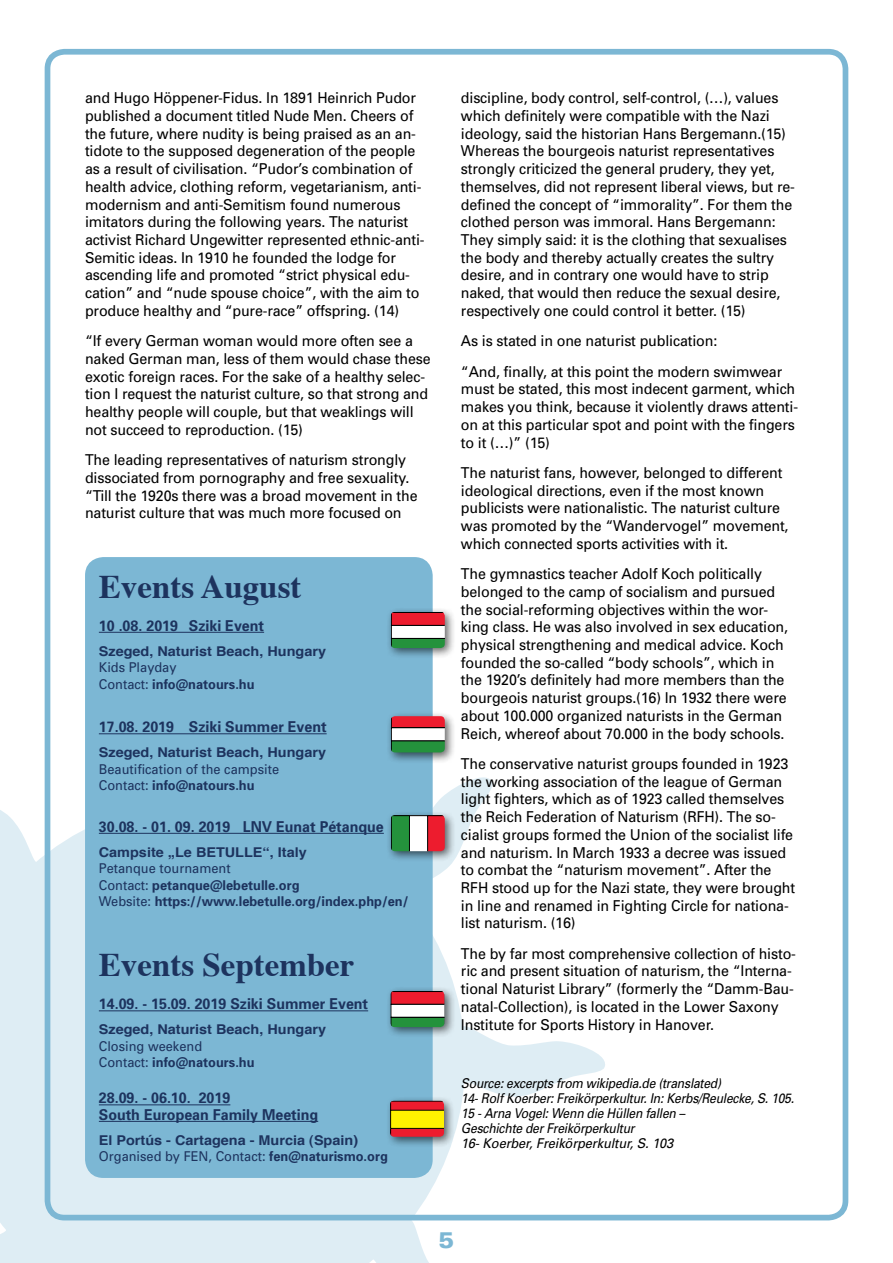
<style>
.page{position:relative;width:893px;height:1263px;background:#fff}
.page>*{position:absolute;margin:0;border:0;box-sizing:border-box;transform-origin:0 0}
.t1{font:700 33px "Times";color:#1d335e}
.t2{font:900 expanded 22.5px "Univers";color:#7cb7d4;scale:.95 1}
.t3{font:15px/17.7px "Univers";letter-spacing:-.01em;color:#000;scale:.95 1}
.t4{font:700 15px/16.5px "Univers";color:#1d335e;scale:.95 1}
.t5{font:italic 13.5px/15px "Univers";letter-spacing:-.02em;color:#000;scale:.9 1}
.t6{font:13.5px/16.5px "Univers";color:#1d335e;scale:.95 1}
.t7{font:700 13.5px "Helvetica";color:#1d335e;scale:1.07 1}
.t8{font:700 13.5px/16.5px "Univers";color:#1d335e;scale:.95 1}
.s1{font-weight:700}
.s2{font-weight:400}
</style>
<div class="page">
<svg style="left:0;top:659px;width:607px;height:604px"></svg>
<div style="left:45px;top:49px;width:803px;height:1171px;border:6px solid #7cb7d4;border-radius:17px"></div>
<div style="left:86px;top:558px;width:345px;height:618px;background:#7cb7d4;border-radius:17px"></div>
<div style="left:85px;top:557px;width:348px;height:621px;border:3px solid #7cb7d4;border-radius:17px"></div>
<hr style="left:99px;top:632px;width:165px;height:1px;background:#1d335e">
<hr style="left:99px;top:733px;width:228px;height:1px;background:#1d335e">
<hr style="left:99px;top:833px;width:285px;height:1px;background:#1d335e">
<hr style="left:99px;top:1010px;width:269px;height:1px;background:#1d335e">
<hr style="left:99px;top:1104px;width:131px;height:1px;background:#1d335e">
<hr style="left:99px;top:1121px;width:219px;height:1px;background:#1d335e">
<div style="left:386px;top:810px;width:70px;height:53px;background:#000;opacity:.6"></div>
<svg style="left:391px;top:815px;width:54px;height:36px;background:#a18570"></svg>
<div style="left:386px;top:607px;width:70px;height:52px;background:#000;opacity:.6"></div>
<svg style="left:391px;top:612px;width:54px;height:36px;background:#a98071"></svg>
<div style="left:386px;top:711px;width:70px;height:53px;background:#000;opacity:.6"></div>
<svg style="left:391px;top:716px;width:54px;height:36px;background:#a48774"></svg>
<div style="left:385px;top:1096px;width:70px;height:52px;background:#000;opacity:.6"></div>
<svg style="left:391px;top:1101px;width:53px;height:36px;background:#e28115"></svg>
<div style="left:386px;top:986px;width:70px;height:52px;background:#000;opacity:.6"></div>
<svg style="left:391px;top:991px;width:53px;height:36px;background:#a88071"></svg>
<p class="t3" style="left:85px;top:89px;width:359px">and Hugo Höppener-Fidus. In 1891 Heinrich Pudor published a document titled Nude Men. Cheers of the future, where nudity is being praised as an an&shy;tidote to the supposed degeneration of the people as a result of civilisation. “Pudor’s combination of health advice, clothing reform, vegetarianism, anti&shy;modernism and anti-Semitism found numerous imitators during the following years. The naturist activist Richard Ungewitter represented ethnic-anti-Semitic ideas. In 1910 he founded the lodge for ascending life and promoted “strict physical edu&shy;cation” and “nude spouse choice”, with the aim to produce healthy and “pure-race” offspring. (14)</p>
<p class="t3" style="left:85px;top:332px;width:365px">“If every German woman would more often see a naked German man, less of them would chase these exotic foreign races. For the sake of a healthy selec&shy;tion I request the naturist culture, so that strong and healthy people will couple, but that weaklings will not succeed to reproduction. (15)</p>
<p class="t3" style="left:85px;top:451px;width:352px">The leading representatives of naturism strongly dissociated from pornography and free sexuality. “Till the 1920s there was a broad movement in the naturist culture that was much more focused on</p>
<h1 class="t1" style="left:99px;top:555px;width:204px">Events August</h1>
<p class="t4" style="left:99px;top:617px;width:175px">10 .08. 2019 Sziki Event</p>
<p class="t7" style="left:99px;top:642px;width:214px">Szeged, Naturist Beach, Hungary</p>
<p class="t6" style="left:99px;top:659px;width:165px">Kids Playday<br>Contact: <span class="s1">info@natours.hu</span></p>
<p class="t4" style="left:99px;top:719px;width:241px">17.08. 2019 Sziki Summer Event</p>
<p class="t7" style="left:99px;top:744px;width:214px">Szeged, Naturist Beach, Hungary</p>
<p class="t6" style="left:99px;top:761px;width:191px">Beautification of the campsite<br>Contact: <span class="s1">info@natours.hu</span></p>
<p class="t4" style="left:99px;top:818px;width:301px">30.08. - 01. 09. 2019 LNV Eunat Pétanque</p>
<p class="t7" style="left:99px;top:843px;width:196px">Campsite „Le BETULLE“, Italy</p>
<p class="t8" style="left:99px;top:860px;width:327px"><span class="s2">Petanque tournament<br>Contact:</span> petanque@lebetulle.org<br><span class="s2">Website:</span> https://www.lebetulle.org/index.php/en/</p>
<h1 class="t1" style="left:99px;top:933px;width:257px">Events September</h1>
<p class="t4" style="left:99px;top:996px;width:285px">14.09. - 15.09. 2019 Sziki Summer Event</p>
<p class="t7" style="left:99px;top:1021px;width:214px">Szeged, Naturist Beach, Hungary</p>
<p class="t6" style="left:99px;top:1038px;width:165px">Closing weekend<br>Contact: <span class="s1">info@natours.hu</span></p>
<p class="t4" style="left:99px;top:1090px;width:232px">28.09. - 06.10. 2019<br>South European Family Meeting</p>
<p class="t7" style="left:99px;top:1131px;width:244px">El Portús - Cartagena - Murcia (Spain)</p>
<p class="t6" style="left:99px;top:1148px;width:306px">Organised by FEN, Contact: <span class="s1">fen@naturismo.org</span></p>
<p class="t3" style="left:461px;top:89px;width:353px">discipline, body control, self-control, (…), values which definitely were compatible with the Nazi ideology, said the historian Hans Bergemann.(15)<br>Whereas the bourgeois naturist representatives strongly criticized the general prudery, they yet, themselves, did not represent liberal views, but re&shy;defined the concept of “immorality”. For them the clothed person was immoral. Hans Bergemann:<br>They simply said: it is the clothing that sexualises the body and thereby actually creates the sultry desire, and in contrary one would have to strip naked, that would then reduce the sexual desire, respectively one could control it better. (15)</p>
<p class="t3" style="left:461px;top:326px;width:340px;line-height:30.5px">As is stated in one naturist publication:<br>“And, finally, at this point the modern swimwear</p>
<p class="t3" style="left:461px;top:380px;width:356px">must be stated, this most indecent garment, which makes you think, because it violently draws attenti&shy;on at this particular spot and point with the fingers to it (…)” (15)</p>
<p class="t3" style="left:461px;top:464px;width:346px">The naturist fans, however, belonged to different ideological directions, even if the most known publicists were nationalistic. The naturist culture was promoted by the “Wandervogel” movement, which connected sports activities with it.</p>
<p class="t3" style="left:461px;top:565px;width:346px">The gymnastics teacher Adolf Koch politically belonged to the camp of socialism and pursued the social-reforming objectives within the wor&shy;king class. He was also involved in sex education, physical strengthening and medical advice. Koch founded the so-called “body schools”, which in the 1920’s definitely had more members than the bourgeois naturist groups.(16) In 1932 there were about 100.000 organized naturists in the German Reich, whereof about 70.000 in the body schools.</p>
<p class="t3" style="left:461px;top:755px;width:353px">The conservative naturist groups founded in 1923 the working association of the league of German light fighters, which as of 1923 called themselves the Reich Federation of Naturism (RFH). The so&shy;cialist groups formed the Union of the socialist life and naturism. In March 1933 a decree was issued to combat the “naturism movement”. After the RFH stood up for the Nazi state, they were brought in line and renamed in Fighting Circle for nationa&shy;list naturism. (16)</p>
<p class="t3" style="left:461px;top:945px;width:354px">The by far most comprehensive collection of histo&shy;ric and present situation of naturism, the “Interna&shy;tional Naturist Library” (formerly the “Damm-Bau&shy;natal-Collection), is located in the Lower Saxony Institute for Sports History in Hanover.</p>
<p class="t5" style="left:461px;top:1076px;width:372px">Source: excerpts from wikipedia.de (translated)<br>14- Rolf Koerber: Freikörperkultur. In: Kerbs/Reulecke, S. 105.<br>15 - Arna Vogel: Wenn die Hüllen fallen –<br>Geschichte der Freikörperkultur<br>16- Koerber, Freikörperkultur, S. 103</p>
<h2 class="t2" style="left:439px;top:1227px;width:18px">5</h2>
</div>
